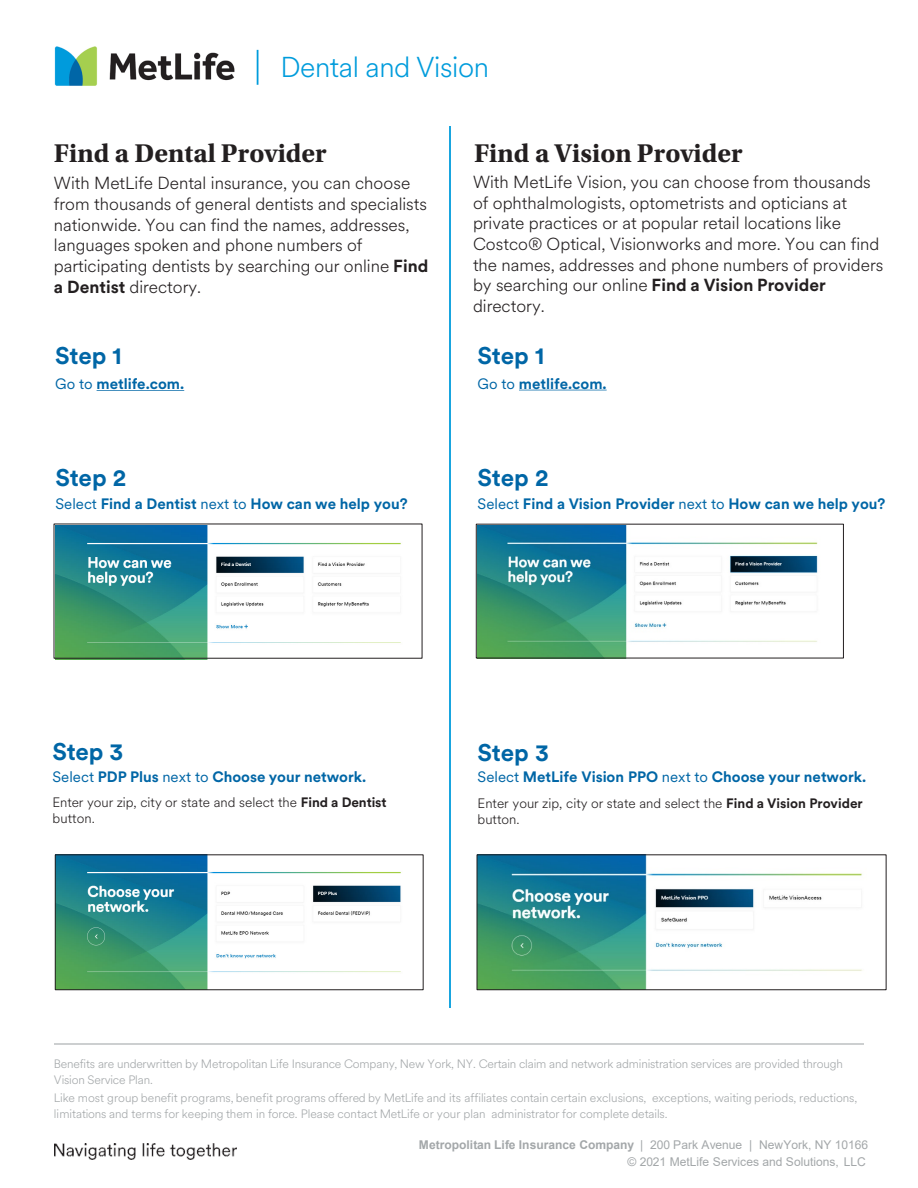
<style>
.page{position:relative;width:918px;height:1188px;background:#fff}
.page>*{position:absolute;margin:0;border:0;box-sizing:border-box;transform-origin:0 0}
.t1{font:300 28.5px "Met Life Circular";letter-spacing:-.01em;color:#009cdc}
.t2{font:700 27px "Utopia Std";color:#231f20}
.t3{font:700 24px "Met Life Circular";letter-spacing:-.01em;color:#0066a6}
.t4{font:300 17.25px/20.7px "Met Life Circular";color:#231f20}
.t5{font:700 15px "Met Life Circular";color:#0066a6}
.t6{font:300 13.5px/15.8px "Met Life Circular";letter-spacing:.005em;color:#231f20}
.t7{font:300 12px/16.2px "Met Life Circular";letter-spacing:-.01em;color:#a3a7a9}
.t8{font:700 12px "Arial";color:#a3a7a9}
.t9{font:12px "Arial";letter-spacing:-.005em;color:#a3a7a9}
.s1{font-weight:700}
.s2{font-weight:400}
</style>
<div class="page">
<hr style="left:257px;top:50px;width:1px;height:35px;background:#009cdc">
<svg style="left:97px;top:390px;width:87px;height:1px"></svg>
<hr style="left:54px;top:1043px;width:810px;height:2px;background:#a3a7a9">
<img style="left:54px;top:1143px;width:182px;height:17px">
<img style="left:56px;top:525px;width:367px;height:134px">
<img style="left:57px;top:856px;width:344px;height:132px">
<div style="left:55px;top:854px;width:369px;height:136px;border:1px solid #231f20"></div>
<hr style="left:449px;top:126px;width:2px;height:882px;background:#009cdc">
<img style="left:478px;top:526px;width:340px;height:130px">
<img style="left:479px;top:855px;width:408px;height:135px">
<div style="left:477px;top:854px;width:409px;height:136px;border:1px solid #231f20"></div>
<img style="left:54px;top:46px;width:181px;height:40px">
<svg style="left:519px;top:390px;width:88px;height:1px"></svg>
<p class="t1" style="left:280px;top:48px;width:210px">Dental and Vision</p>
<h2 class="t2" style="left:54px;top:138px;width:274px">Find a Dental Provider</h2>
<p class="t4" style="left:54px;top:172px;width:376px">With MetLife Dental insurance, you can choose from thousands of general dentists and specialists nationwide. You can find the names, addresses, languages spoken and phone numbers of participating dentists by searching our online <span class="s1">Find a Dentist</span> directory.</p>
<p class="t3" style="left:55px;top:339px;width:68px">Step 1</p>
<p class="t5" style="left:55px;top:374px;width:131px"><span class="s2">Go to</span> metlife.com.</p>
<p class="t3" style="left:55px;top:461px;width:72px">Step 2</p>
<p class="t5" style="left:55px;top:494px;width:354px"><span class="s2">Select</span> Find a Dentist <span class="s2">next to</span> How can we help you?</p>
<h1 class="t2" style="left:474px;top:137px;width:270px">Find a Vision Provider</h1>
<p class="t4" style="left:473px;top:171px;width:412px">With MetLife Vision, you can choose from thousands of ophthalmologists, optometrists and opticians at private practices or at popular retail locations like Costco® Optical, Visionworks and more. You can find the names, addresses and phone numbers of providers by searching our online <span class="s1">Find a Vision Provider </span>directory.</p>
<p class="t3" style="left:478px;top:339px;width:68px">Step 1</p>
<p class="t5" style="left:478px;top:373px;width:131px"><span class="s2">Go to</span> metlife.com.</p>
<p class="t3" style="left:478px;top:461px;width:72px">Step 2</p>
<p class="t5" style="left:478px;top:494px;width:409px"><span class="s2">Select</span> Find a Vision Provider <span class="s2">next to</span> How can we help you?</p>
<p class="t3" style="left:52px;top:735px;width:72px">Step 3</p>
<p class="t5" style="left:52px;top:766px;width:315px"><span class="s2">Select</span> PDP Plus <span class="s2">next to</span> Choose your network.</p>
<p class="t6" style="left:53px;top:794px;width:336px">Enter your zip, city or state and select the <span class="s1">Find a Dentist </span>button.</p>
<p class="t3" style="left:478px;top:736px;width:73px">Step 3</p>
<p class="t5" style="left:478px;top:767px;width:390px"><span class="s2">Select</span> MetLife Vision PPO <span class="s2">next to</span> Choose your network.</p>
<p class="t6" style="left:478px;top:794px;width:387px;line-height:16.2px">Enter your zip, city or state and select the <span class="s1">Find a Vision Provider </span>button.</p>
<p class="t7" style="left:54px;top:1055px;width:790px">Benefits are underwritten by Metropolitan Life Insurance Company, New York, NY. Certain claim and network administration services are provided through<br>Vision Service Plan.</p>
<p class="t7" style="left:54px;top:1089px;width:805px">Like most group benefit programs, benefit programs offered by MetLife and its affiliates contain certain exclusions, exceptions, waiting periods, reductions, limitations and terms for keeping them in force. Please contact MetLife or your plan administrator for complete details.</p>
<p class="t8" style="left:419px;top:1136px;width:451px">Metropolitan Life Insurance Company <span class="s2">| 200 Park Avenue | NewYork, NY 10166</span></p>
<p class="t9" style="left:627px;top:1154px;width:240px">© 2021 MetLife Services and Solutions, LLC</p>
</div>
